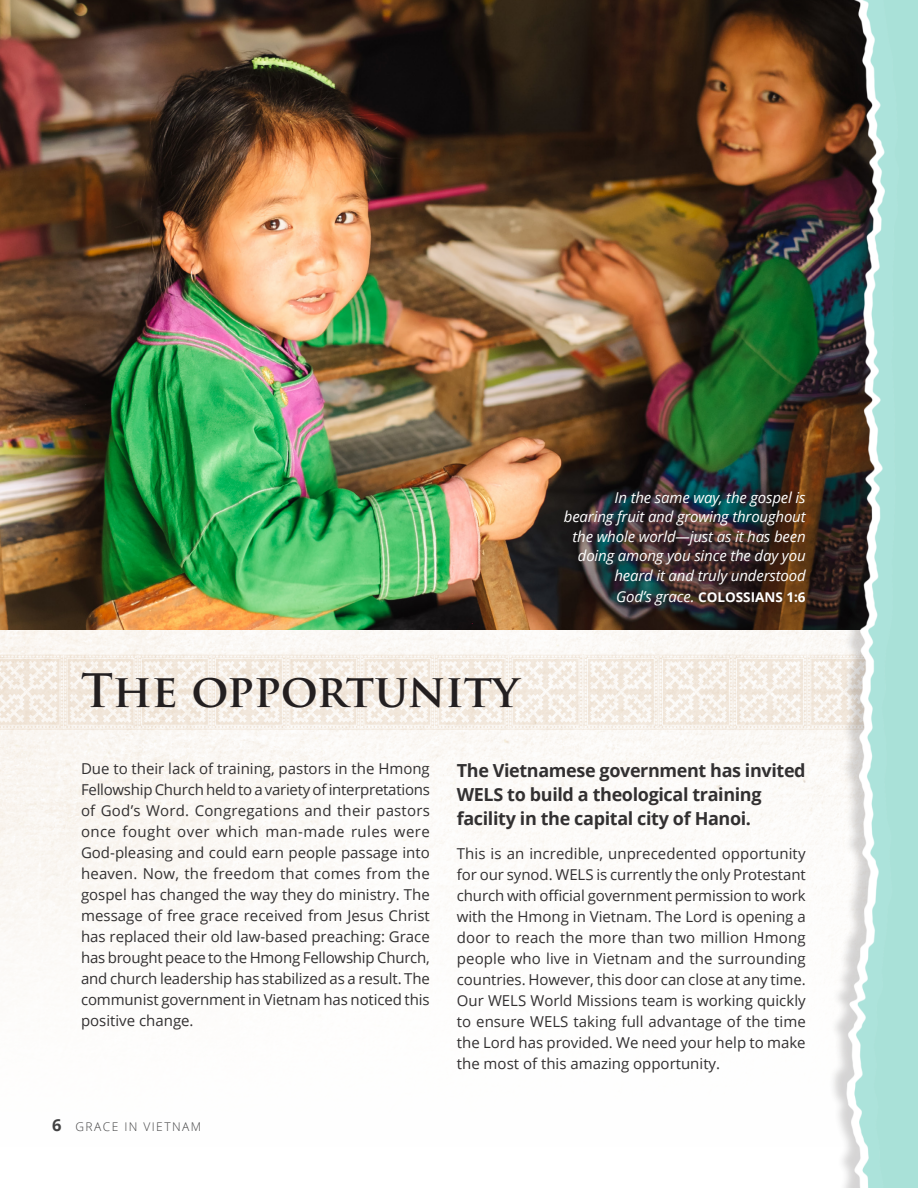
<style>
.page{position:relative;width:918px;height:1188px;background:#fff}
.page>*{position:absolute;margin:0;border:0;box-sizing:border-box;transform-origin:0 0}
.t1{font:700 45px "Trajan Pro";color:#231f20}
.t2{font:700 18px/24px "Open Sans";letter-spacing:-.02em;color:#323031}
.t3{font:15px/21px "Open Sans";color:#323031;text-align:justify}
.t4{font:italic 15px/19.5px "Open Sans";letter-spacing:-.01em;color:#fff;text-align:right}
.t5{font:700 13.5px "Open Sans";color:#fff}
.t6{font:300 12px "Open Sans";letter-spacing:.12em;color:#414142}
.s1{font-weight:400;font-style:italic;font-size:15px}
.s2{font-weight:700;font-size:16.5px}
</style>
<div class="page">
<svg style="left:0;top:654px;width:829px;height:75px"></svg>
<img style="left:0;top:0;width:829px;height:630px">
<div style="left:829px;top:0;width:89px;height:1188px;background:#231f20;opacity:.19"></div>
<img style="left:837px;top:0;width:81px;height:1188px">
<p class="t1" style="left:81px;top:663px;width:440px">The opportunity</p>
<p class="t4" style="left:564px;top:487px;width:243px">In the same way, the gospel is bearing fruit and growing throughout the whole world—just as it has been doing among you since the day you heard it and truly understood</p>
<p class="t5" style="left:616px;top:587px;width:191px"><span class="s1">God’s grace.</span> COLOSSIANS 1:6</p>
<p class="t3" style="left:81px;top:758px;width:350px">Due to their lack of training, pastors in the Hmong Fellowship Church held to a variety of interpretations of God’s Word. Congregations and their pastors once fought over which man-made rules were God-pleasing and could earn people passage into heaven. Now, the freedom that comes from the gospel has changed the way they do ministry. The message of free grace received from Jesus Christ has replaced their old law-based preaching: Grace has brought peace to the Hmong Fellowship Church, and church leadership has stabilized as a result. The communist government in Vietnam has noticed this positive change.</p>
<p class="t2" style="left:457px;top:758px;width:350px">The Vietnamese government has invited<br>WELS to build a theological training facility in the capital city of Hanoi.</p>
<p class="t3" style="left:457px;top:843px;width:350px">This is an incredible, unprecedented opportunity for our synod. WELS is currently the only Protestant church with official government permission to work with the Hmong in Vietnam. The Lord is opening a door to reach the more than two million Hmong people who live in Vietnam and the surrounding countries. However, this door can close at any time.<br>Our WELS World Missions team is working quickly to ensure WELS taking full advantage of the time the Lord has provided. We need your help to make the most of this amazing opportunity.</p>
<p class="t6" style="left:52px;top:1119px;width:150px"><span class="s2">6</span> GRACE IN VIETNAM</p>
</div>
